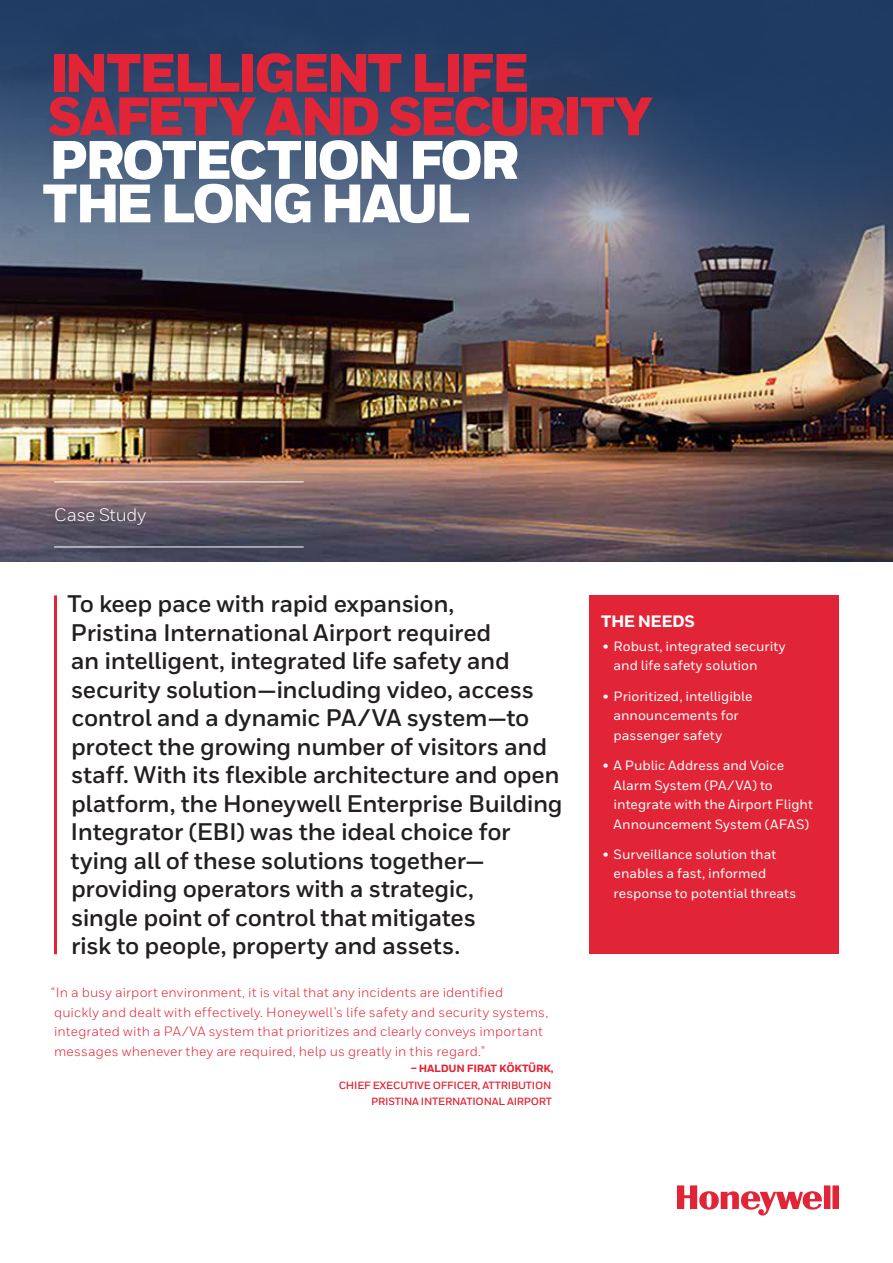
<style>
.page{position:relative;width:893px;height:1263px;background:#fff}
.page>*{position:absolute;margin:0;border:0;box-sizing:border-box;transform-origin:0 0}
.Title_46_36__the_res{font:900 54px "Honeywell Sans";letter-spacing:-.055em;color:#e22536}
.Title_46_36__the_res-2{font:900 54px "Honeywell Sans";letter-spacing:-.06em;color:#fff}
.Intro_Body{font:700 24px/28.5px "Honeywell Sans";letter-spacing:-.015em;color:#231f20}
.Cover__Product_Name{font:18px "Honeywell Sans";letter-spacing:-.015em;color:#fff}
.Red_Sidebar__Heading{font:800 16.5px "Honeywell Sans";letter-spacing:-.03em;color:#fff}
.t1{font:500 13.5px/19.5px "Honeywell Sans";color:#fff}
.Body_Quote{font:13.5px/19.5px "Honeywell Sans";letter-spacing:.01em;color:#e22536}
.Body_Quote__Attribut{font:700 10.5px/16.5px "Honeywell Sans";letter-spacing:-.02em;color:#e22536;text-align:right}
.s1{font-weight:800}
</style>
<div class="page">
<img style="left:0;top:0;width:893px;height:562px">
<svg style="left:677px;top:1185px;width:162px;height:31px"></svg>
<hr style="left:54px;top:482px;width:250px;height:1px;background:#fff">
<hr style="left:54px;top:547px;width:250px;height:1px;background:#fff">
<div style="left:589px;top:595px;width:250px;height:359px;background:#e22536"></div>
<hr style="left:54px;top:595px;width:3px;height:359px;background:#e22536">
<p class="Title_46_36__the_res" style="left:49px;top:40px;width:482px">INTELLIGENT LIFE</p>
<p class="Title_46_36__the_res" style="left:48px;top:83px;width:607px">SAFETY AND SECURITY</p>
<p class="Title_46_36__the_res-2" style="left:49px;top:127px;width:472px">PROTECTION FOR</p>
<p class="Title_46_36__the_res-2" style="left:42px;top:170px;width:429px">THE LONG HAUL</p>
<p class="Cover__Product_Name" style="left:54px;top:504px;width:93px">Case Study</p>
<p class="Intro_Body" style="left:68px;top:590px;width:497px">To keep pace with rapid expansion,<br>Pristina International Airport required<br>an intelligent, integrated life safety and security solution—including video, access control and a dynamic PA/VA system—to protect the growing number of visitors and staff. With its flexible architecture and open platform, the Honeywell Enterprise Building Integrator (EBI) was the ideal choice for tying all of these solutions together— providing operators with a strategic,<br>single point of control that mitigates<br>risk to people, property and assets.</p>
<p class="Body_Quote" style="left:51px;top:983px;width:499px">“In a busy airport environment, it is vital that any incidents are identified quickly and dealt with effectively. Honeywell’s life safety and security systems, integrated with a PA/VA system that prioritizes and clearly conveys important messages whenever they are required, help us greatly in this regard.”</p>
<p class="Body_Quote__Attribut" style="left:339px;top:1061px;width:216px"><span class="s1">– HALDUN FIRAT KÖKTÜRK,<br></span>CHIEF EXECUTIVE OFFICER, ATTRIBUTION<br>PRISTINA INTERNATIONAL AIRPORT</p>
<p class="Red_Sidebar__Heading" style="left:601px;top:611px;width:95px">THE NEEDS</p>
<p class="t1" style="left:614px;top:637px;width:174px;text-indent:-11px">• Robust, integrated security and life safety solution</p>
<p class="t1" style="left:614px;top:687px;width:140px;text-indent:-11px">• Prioritized, intelligible announcements for passenger safety</p>
<p class="t1" style="left:614px;top:756px;width:201px;text-indent:-11px">• A Public Address and Voice<br>Alarm System (PA/VA) to integrate with the Airport Flight<br>Announcement System (AFAS)</p>
<p class="t1" style="left:614px;top:845px;width:184px;text-indent:-11px">• Surveillance solution that enables a fast, informed response to potential threats</p>
</div>
